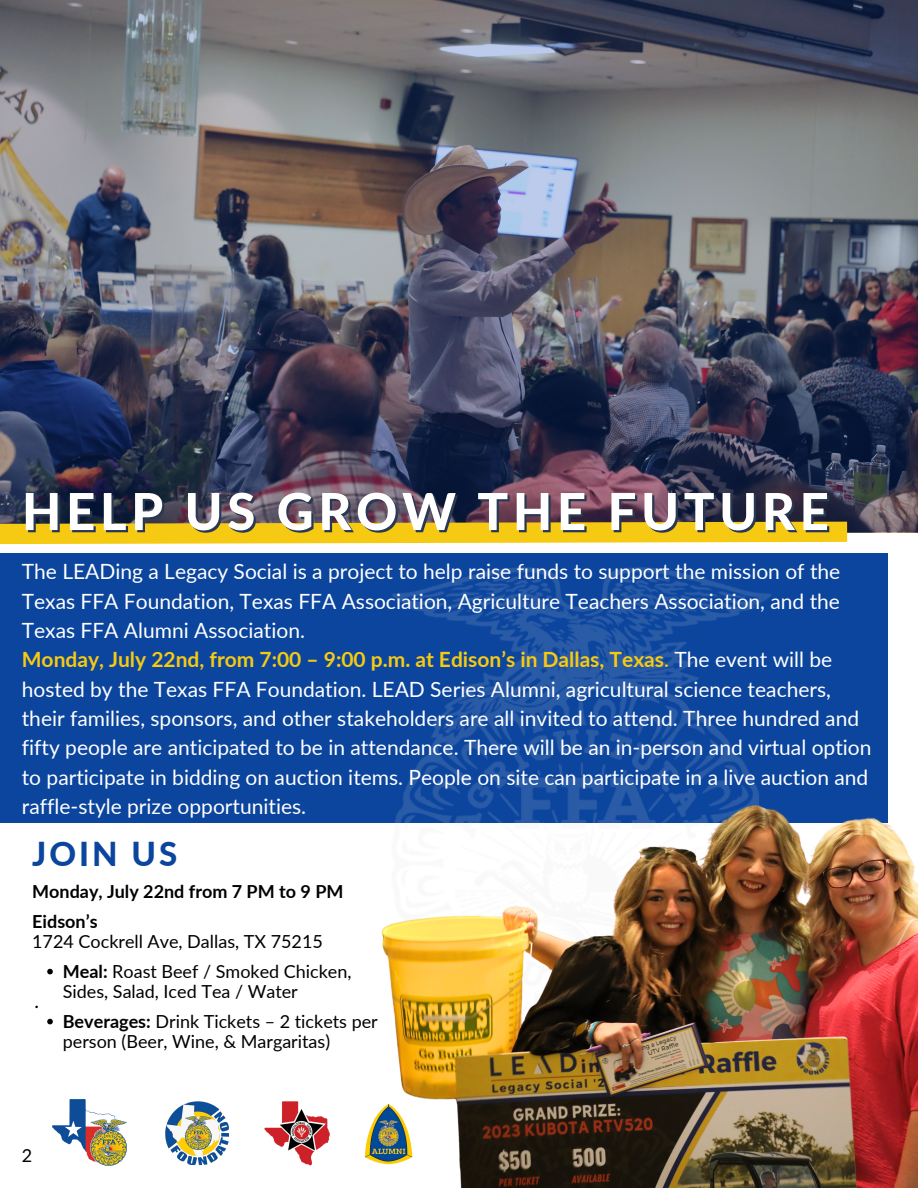
<style>
.page{position:relative;width:918px;height:1188px;background:#fff}
.page>*{position:absolute;margin:0;border:0;box-sizing:border-box;transform-origin:0 0}
.t1{font:800 51px "Lato";letter-spacing:.09em;color:#fff}
.t2{font:800 33px "Lato";letter-spacing:.09em;color:#0c459d}
.t3{font:21px/29.4px "Lato";color:#fff}
.t4{font:18px/20.7px "Lato";color:#000}
.t5{font:700 18px "Lato";color:#000}
.s1{font-weight:700;color:#f6ca12}
.s2{color:#f6ca12}
.s3{font-weight:700}
</style>
<div class="page">
<img style="left:52px;top:1099px;width:75px;height:67px">
<img style="left:165px;top:1101px;width:64px;height:64px">
<img style="left:264px;top:1101px;width:66px;height:65px">
<img style="left:365px;top:1116px;width:11px;height:46px">
<img style="left:0;top:0;width:918px;height:532px">
<div style="left:0;top:553px;width:888px;height:270px;background:#0c459d"></div>
<img style="left:392px;top:567px;width:379px;height:175px">
<img style="left:376px;top:742px;width:542px;height:446px">
<svg style="left:0;top:511px;width:867px;height:34px"></svg>
<svg style="left:47px;top:969px;width:6px;height:5px"></svg>
<svg style="left:47px;top:1019px;width:6px;height:5px"></svg>
<h2 class="t1" style="left:22px;top:480px;width:808px">HELP US GROW THE FUTURE</h2>
<h4 class="t3" style="left:22px;top:556px;width:851px">The LEADing a Legacy Social is a project to help raise funds to support the mission of the Texas FFA Foundation, Texas FFA Association, Agriculture Teachers Association, and the Texas FFA Alumni Association.<br><span class="s1">Monday, July 22nd, from 7:00 – 9:00 p.m. at Edison’s in Dallas, Texas</span><span class="s2">.</span> The event will be hosted by the Texas FFA Foundation. LEAD Series Alumni, agricultural science teachers, their families, sponsors, and other stakeholders are all invited to attend. Three hundred and fifty people are anticipated to be in attendance. There will be an in-person and virtual option to participate in bidding on auction items. People on site can participate in a live auction and raffle-style prize opportunities.</h4>
<p class="t2" style="left:32px;top:833px;width:147px">JOIN US</p>
<p class="t5" style="left:32px;top:880px;width:313px">Monday, July 22nd from 7 PM to 9 PM</p>
<p class="t5" style="left:32px;top:910px;width:67px">Eidson’s</p>
<p class="t4" style="left:32px;top:931px;width:292px">1724 Cockrell Ave, Dallas, TX 75215</p>
<p class="t4" style="left:63px;top:960px;width:290px"><span class="s3">Meal:</span> Roast Beef / Smoked Chicken,<br>Sides, Salad, Iced Tea / Water</p>
<p class="t4" style="left:63px;top:1010px;width:317px"><span class="s3">Beverages:</span> Drink Tickets – 2 tickets per person (Beer, Wine, &amp; Margaritas)</p>
<p class="t4" style="left:22px;top:1145px;width:12px">2</p>
</div>
